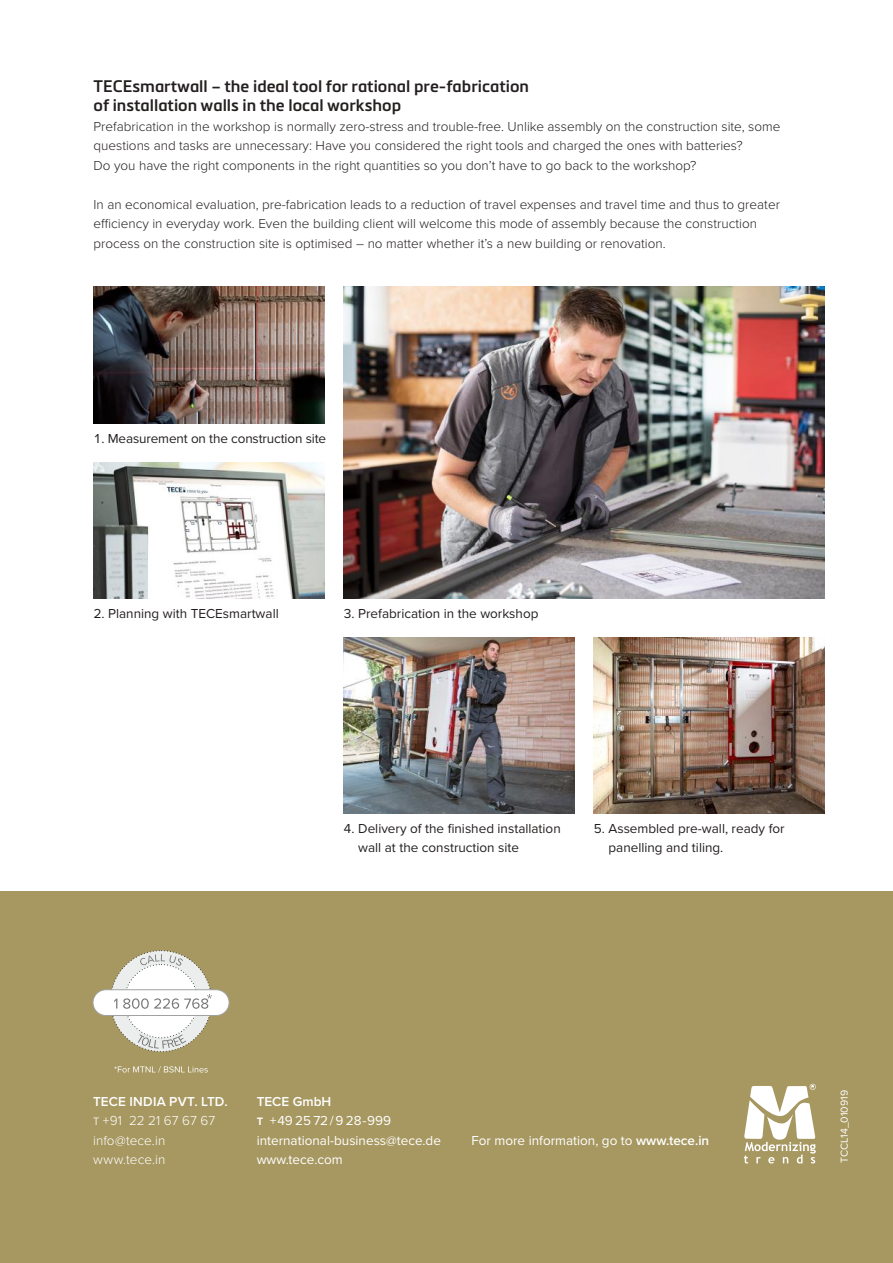
<style>
.page{position:relative;width:893px;height:1263px;background:#fff}
.page>*{position:absolute;margin:0;border:0;box-sizing:border-box;transform-origin:0 0}
.t1{font:600 16.5px/19.5px "Metronic Pro";color:#241f1f}
.t2{font:300 13.5px/19.5px "Proxima Nova";color:#241f1f}
.t3{font:13.5px/19.5px "Proxima Nova";color:#241f1f}
.t4{font:13.5px/19.5px "Proxima Nova";color:#fff}
.t5{font:300 13.5px/19.5px "Proxima Nova";letter-spacing:.01em;color:#fff}
.t6{font:600 13.5px "Proxima Nova";letter-spacing:.015em;color:#fff}
.t7{font:10.5px "Proxima Nova";color:#fff}
.s1{font-weight:600}
</style>
<div class="page">
<div style="left:0;top:891px;width:893px;height:372px;background:#a79861"></div>
<img style="left:94px;top:287px;width:231px;height:136px">
<img style="left:344px;top:287px;width:481px;height:312px">
<img style="left:344px;top:638px;width:231px;height:175px">
<img style="left:594px;top:638px;width:231px;height:175px">
<img style="left:94px;top:462px;width:231px;height:137px">
<div style="left:111px;top:951px;width:101px;height:100px;background:#eceded;border-radius:50%"></div>
<div style="left:124px;top:964px;width:74px;height:74px;background:#fff;border-radius:50%"></div>
<div style="left:93px;top:990px;width:136px;height:25px;background:#fff;border-radius:13px"></div>
<div style="left:93px;top:989px;width:136px;height:27px;border:1px solid #a0a1a1;border-radius:13px"></div>
<svg style="left:114px;top:1066px;width:94px;height:6px"></svg>
<svg style="left:140px;top:954px;width:43px;height:12px"></svg>
<svg style="left:138px;top:1034px;width:48px;height:14px"></svg>
<svg style="left:114px;top:994px;width:98px;height:15px"></svg>
<svg style="left:744px;top:1084px;width:72px;height:79px"></svg>
<p class="t1" style="left:94px;top:76px;width:437px">TECEsmartwall – the ideal tool for rational pre-fabrication of installation walls in the local workshop</p>
<p class="t2" style="left:94px;top:116px;width:688px">Prefabrication in the workshop is normally zero-stress and trouble-free. Unlike assembly on the construction site, some questions and tasks are unnecessary: Have you considered the right tools and charged the ones with batteries?<br>Do you have the right components in the right quantities so you don’t have to go back to the workshop?</p>
<p class="t2" style="left:94px;top:194px;width:688px">In an economical evaluation, pre-fabrication leads to a reduction of travel expenses and travel time and thus to greater efficiency in everyday work. Even the building client will welcome this mode of assembly because the construction process on the construction site is optimised – no matter whether it’s a new building or renovation.</p>
<p class="t3" style="left:94px;top:428px;width:234px">1. Measurement on the construction site</p>
<p class="t3" style="left:94px;top:604px;width:187px">2. Planning with TECEsmartwall</p>
<p class="t3" style="left:344px;top:604px;width:196px">3. Prefabrication in the workshop</p>
<p class="t3" style="left:358px;top:818px;width:204px;text-indent:-15px">4. Delivery of the finished installation wall at the construction site</p>
<p class="t3" style="left:608px;top:818px;width:178px;text-indent:-15px">5. Assembled pre-wall, ready for panelling and tiling.</p>
<p class="t6" style="left:93px;top:1091px;width:136px">TECE INDIA PVT. LTD.</p>
<p class="t5" style="left:93px;top:1110px;width:124px">t +91 22 21 67 67 67 info@tece.in www.tece.in</p>
<p class="t4" style="left:257px;top:1091px;width:186px"><span class="s1">TECE GmbH<br>t</span> + 49 25 72 / 9 28 - 999 international-business@tece.de www.tece.com</p>
<p class="t7" style="left:836px;top:1163px;width:74px;rotate:-90deg">TCCL14_010919</p>
<p class="t4" style="left:471px;top:1130px;width:239px">For more information, go to <span class="s1">www.tece.in</span></p>
</div>
